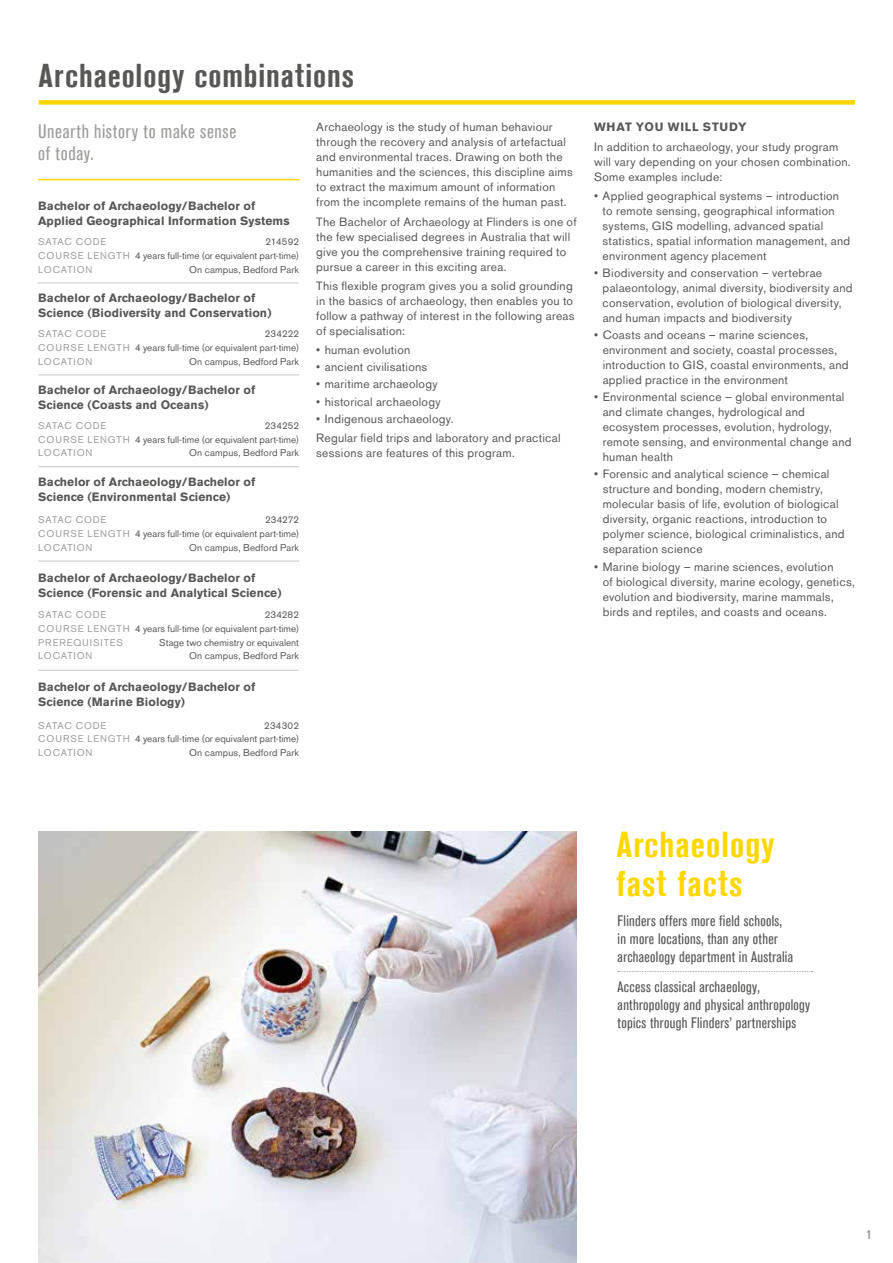
<style>
.page{position:relative;width:893px;height:1263px;background:#fff}
.page>*{position:absolute;margin:0;border:0;box-sizing:border-box;transform-origin:0 0}
.t1{font:700 condensed 36px/39px "Akzidenz Grotesk BE";letter-spacing:.03em;color:#ffd700}
.t2{font:700 condensed 33px "Akzidenz Grotesk BE";letter-spacing:.03em;color:#575756}
.t3{font:condensed 19.5px/22.5px "Akzidenz Grotesk Std";letter-spacing:.035em;color:#9d9d9c}
.t4{font:condensed 15.15px/18px "Akzidenz Grotesk Std";letter-spacing:.02em;color:#575756}
.t5{font:700 condensed 13.5px "Akzidenz Grotesk BE";color:#9d9d9c}
.t6{font:12px/15px "Akzidenz Grotesk BE";letter-spacing:.02em;color:#575756}
.t7{font:700 12px/15px "Akzidenz Grotesk BE";letter-spacing:.01em;color:#575756}
.t8{font:700 12px "Akzidenz Grotesk BE";letter-spacing:.065em;color:#575756}
.t9{font:9.75px/13.8px "Akzidenz Grotesk BE";letter-spacing:.01em;color:#575756;text-align:justify}
.t10{font:9.75px "Akzidenz Grotesk BE";letter-spacing:.08em;color:#9d9d9c}
.s1{color:#9d9d9c}
</style>
<div class="page">
<div style="left:39px;top:100px;width:816px;height:5px;background:#ffd700"></div>
<hr style="left:37px;top:283px;width:261px;height:1px;background:#c6c6c6">
<hr style="left:38px;top:374px;width:261px;height:1px;background:#c6c6c6">
<hr style="left:38px;top:466px;width:261px;height:1px;background:#c6c6c6">
<hr style="left:38px;top:561px;width:261px;height:1px;background:#c6c6c6">
<hr style="left:38px;top:670px;width:260px;height:1px;background:#c6c6c6">
<img style="left:39px;top:832px;width:538px;height:431px">
<svg style="left:618px;top:971px;width:194px;height:1px"></svg>
<hr style="left:38px;top:179px;width:262px;height:1px;background:#ffd700">
<h2 class="t2" style="left:38px;top:57px;width:317px">Archaeology combinations</h2>
<h3 class="t3" style="left:38px;top:120px;width:200px">Unearth history to make sense of today.</h3>
<p class="t7" style="left:38px;top:199px;width:253px">Bachelor of Archaeology/Bachelor of<br>Applied Geographical Information Systems</p>
<p class="t10" style="left:38px;top:236px;width:70px">SATAC CODE</p>
<p class="t9" style="left:38px;top:235px;width:262px;text-indent:227px">214592<br><span class="s1">COURSE LENGTH</span> 4 years full-time (or equivalent part-time)<br><span class="s1">LOCATION</span></p>
<p class="t9" style="left:189px;top:262px;width:111px">On campus, Bedford Park</p>
<p class="t7" style="left:38px;top:291px;width:235px">Bachelor of Archaeology/Bachelor of<br>Science (Biodiversity and Conservation)</p>
<p class="t10" style="left:38px;top:328px;width:70px">SATAC CODE</p>
<p class="t9" style="left:38px;top:327px;width:262px;text-indent:227px">234222<br><span class="s1">COURSE LENGTH</span> 4 years full-time (or equivalent part-time)<br><span class="s1">LOCATION</span></p>
<p class="t9" style="left:189px;top:354px;width:111px">On campus, Bedford Park</p>
<p class="t7" style="left:38px;top:383px;width:219px">Bachelor of Archaeology/Bachelor of<br>Science (Coasts and Oceans)</p>
<p class="t10" style="left:38px;top:419px;width:70px">SATAC CODE</p>
<p class="t9" style="left:38px;top:418px;width:262px;text-indent:227px">234252<br><span class="s1">COURSE LENGTH</span> 4 years full-time (or equivalent part-time)<br><span class="s1">LOCATION</span></p>
<p class="t9" style="left:189px;top:446px;width:111px">On campus, Bedford Park</p>
<p class="t7" style="left:38px;top:475px;width:219px">Bachelor of Archaeology/Bachelor of<br>Science (Environmental Science)</p>
<p class="t10" style="left:38px;top:514px;width:70px">SATAC CODE</p>
<p class="t9" style="left:38px;top:513px;width:262px;text-indent:227px">234272<br><span class="s1">COURSE LENGTH</span> 4 years full-time (or equivalent part-time)<br><span class="s1">LOCATION</span></p>
<p class="t9" style="left:189px;top:540px;width:111px">On campus, Bedford Park</p>
<p class="t7" style="left:38px;top:570px;width:245px">Bachelor of Archaeology/Bachelor of<br>Science (Forensic and Analytical Science)</p>
<p class="t10" style="left:38px;top:609px;width:70px">SATAC CODE</p>
<p class="t9" style="left:38px;top:608px;width:262px;text-indent:227px">234282<br><span class="s1">COURSE LENGTH</span> 4 years full-time (or equivalent part-time)<br><span class="s1">PREREQUISITES</span></p>
<p class="t9" style="left:159px;top:635px;width:141px">Stage two chemistry or equivalent</p>
<p class="t10" style="left:38px;top:650px;width:56px">LOCATION</p>
<p class="t9" style="left:189px;top:649px;width:111px">On campus, Bedford Park</p>
<p class="t7" style="left:38px;top:679px;width:219px">Bachelor of Archaeology/Bachelor of<br>Science (Marine Biology)</p>
<p class="t10" style="left:38px;top:719px;width:70px">SATAC CODE</p>
<p class="t9" style="left:38px;top:718px;width:262px;text-indent:226px">234302<br><span class="s1">COURSE LENGTH</span> 4 years full-time (or equivalent part-time)<br><span class="s1">LOCATION</span></p>
<p class="t9" style="left:189px;top:746px;width:111px">On campus, Bedford Park</p>
<p class="t6" style="left:316px;top:120px;width:258px">Archaeology is the study of human behaviour through the recovery and analysis of artefactual and environmental traces. Drawing on both the humanities and the sciences, this discipline aims to extract the maximum amount of information from the incomplete remains of the human past.</p>
<p class="t6" style="left:316px;top:214px;width:262px">The Bachelor of Archaeology at Flinders is one of the few specialised degrees in Australia that will give you the comprehensive training required to pursue a career in this exciting area.</p>
<p class="t6" style="left:316px;top:278px;width:260px">This flexible program gives you a solid grounding in the basics of archaeology, then enables you to follow a pathway of interest in the following areas of specialisation:</p>
<p class="t6" style="left:316px;top:343px;width:96px">• human evolution</p>
<p class="t6" style="left:316px;top:360px;width:113px">• ancient civilisations</p>
<p class="t6" style="left:316px;top:377px;width:123px">• maritime archaeology</p>
<p class="t6" style="left:316px;top:394px;width:126px">• historical archaeology</p>
<p class="t6" style="left:316px;top:409px;width:246px;line-height:19.2px">• Indigenous archaeology.<br>Regular field trips and laboratory and practical</p>
<p class="t6" style="left:316px;top:445px;width:200px">sessions are features of this program.</p>
<p class="t8" style="left:594px;top:120px;width:154px">WHAT YOU WILL STUDY</p>
<p class="t6" style="left:594px;top:139px;width:258px">In addition to archaeology, your study program will vary depending on your chosen combination.<br>Some examples include:</p>
<p class="t6" style="left:603px;top:188px;width:249px;text-indent:-9px">• Applied geographical systems – introduction to remote sensing, geographical information systems, GIS modelling, advanced spatial statistics, spatial information management, and environment agency placement</p>
<p class="t6" style="left:603px;top:265px;width:251px;text-indent:-9px">• Biodiversity and conservation – vertebrae palaeontology, animal diversity, biodiversity and conservation, evolution of biological diversity, and human impacts and biodiversity</p>
<p class="t6" style="left:603px;top:327px;width:247px;text-indent:-9px">• Coasts and oceans – marine sciences, environment and society, coastal processes, introduction to GIS, coastal environments, and applied practice in the environment</p>
<p class="t6" style="left:603px;top:390px;width:250px;text-indent:-9px">• Environmental science – global environmental and climate changes, hydrological and ecosystem processes, evolution, hydrology, remote sensing, and environmental change and human health</p>
<p class="t6" style="left:603px;top:467px;width:243px;text-indent:-9px">• Forensic and analytical science – chemical structure and bonding, modern chemistry, molecular basis of life, evolution of biological diversity, organic reactions, introduction to polymer science, biological criminalistics, and separation science</p>
<p class="t6" style="left:603px;top:559px;width:254px;text-indent:-9px">• Marine biology – marine sciences, evolution<br>of biological diversity, marine ecology, genetics, evolution and biodiversity, marine mammals, birds and reptiles, and coasts and oceans.</p>
<h1 class="t1" style="left:617px;top:826px;width:159px">Archaeology fast facts</h1>
<p class="t4" style="left:618px;top:912px;width:177px">Flinders offers more field schools, in more locations, than any other archaeology department in Australia</p>
<p class="t4" style="left:618px;top:978px;width:194px">Access classical archaeology, anthropology and physical anthropology topics through Flinders’ partnerships</p>
<p class="t5" style="left:866px;top:1227px;width:7px">1</p>
</div>
